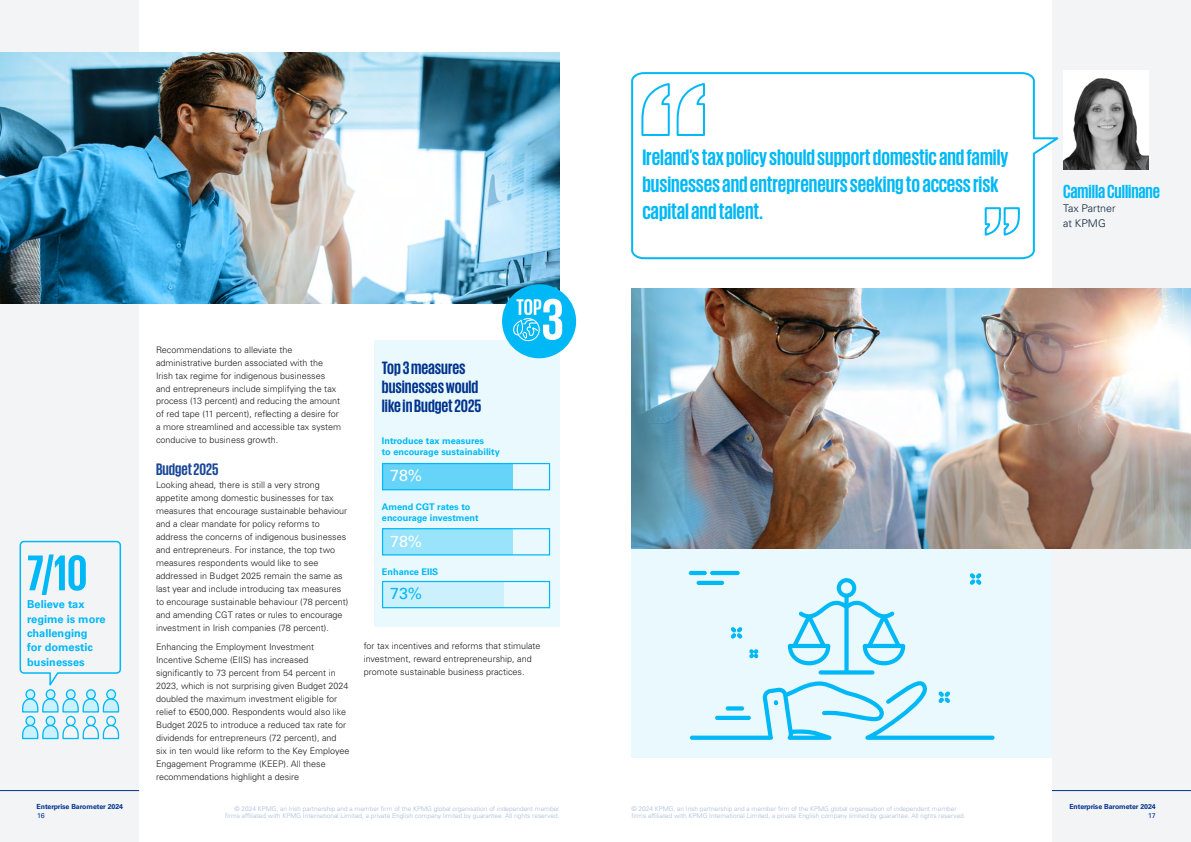
<style>
.page{position:relative;width:1191px;height:842px;background:#fff}
.page>*{position:absolute;margin:0;border:0;box-sizing:border-box;transform-origin:0 0}
.t1{font:700 51.3px "KPMG";color:#00b8f5}
.t2{font:700 22.9px/27px "KPMG";color:#00b8f5}
.t3{font:700 19.4px "KPMG";color:#00b8f5}
.t4{font:700 18.3px/18.9px "KPMG";color:#00338d}
.t5{font:700 17px "KPMG";color:#1a4798}
.t6{font:16px "Univers LT Std";color:#fff}
.t7{font:16px "Univers LT Std";color:#00b8f5}
.t8{font:700 11px/14.3px "Univers LT Std";color:#00b8f5}
.t9{font:300 10.6px/14.8px "Univers LT Std";color:#0c233c}
.t10{font:700 9.1px/11px "Univers LT Std";color:#00b8f5}
.t11{font:300 9px/13px "Univers LT Std";color:#1a1a1a}
.t12{font:700 7px "Univers LT Std";letter-spacing:-.01em;color:#00338d}
.t13{font:7px "Univers LT Std";color:#00338d}
.t14{font:300 6.5px/7px "Univers LT Std";color:#a6b8d7}
</style>
<div class="page">
<div style="left:1051px;top:0;width:140px;height:842px;background:#f3f4f5"></div>
<hr style="left:1051px;top:790px;width:140px;height:1px;background:#00338d">
<div style="left:0;top:0;width:139px;height:842px;background:#f3f4f5"></div>
<hr style="left:0;top:790px;width:139px;height:1px;background:#00338d">
<svg style="left:631px;top:71px;width:433px;height:189px"></svg>
<img style="left:1063px;top:71px;width:85px;height:98px">
<img style="left:0;top:52px;width:559px;height:251px">
<img style="left:631px;top:288px;width:560px;height:260px">
<div style="left:107px;top:690px;width:8px;height:9px;background:#c9f1ff;border-radius:50%"></div>
<div style="left:87px;top:690px;width:8px;height:9px;background:#c9f1ff;border-radius:50%"></div>
<div style="left:66px;top:690px;width:9px;height:9px;background:#c9f1ff;border-radius:50%"></div>
<div style="left:46px;top:690px;width:9px;height:9px;background:#c9f1ff;border-radius:50%"></div>
<div style="left:26px;top:690px;width:9px;height:9px;background:#c9f1ff;border-radius:50%"></div>
<div style="left:106px;top:689px;width:10px;height:10px;border:1px solid #00b8f5;border-radius:50%"></div>
<div style="left:86px;top:689px;width:10px;height:10px;border:1px solid #00b8f5;border-radius:50%"></div>
<div style="left:66px;top:689px;width:10px;height:10px;border:1px solid #00b8f5;border-radius:50%"></div>
<div style="left:46px;top:689px;width:10px;height:10px;border:1px solid #00b8f5;border-radius:50%"></div>
<div style="left:25px;top:689px;width:10px;height:10px;border:1px solid #00b8f5;border-radius:50%"></div>
<svg style="left:22px;top:699px;width:98px;height:41px"></svg>
<svg style="left:19px;top:540px;width:103px;height:150px"></svg>
<div style="left:374px;top:340px;width:185px;height:287px;background:#eaf9fe"></div>
<div style="left:382px;top:582px;width:122px;height:26px;background:#ccf1fd"></div>
<div style="left:382px;top:581px;width:168px;height:27px;border:1px solid #00b8f5"></div>
<div style="left:382px;top:529px;width:130px;height:26px;background:#99e3fb"></div>
<div style="left:382px;top:528px;width:168px;height:27px;border:1px solid #00b8f5"></div>
<div style="left:382px;top:464px;width:130px;height:26px;background:#66d4f9"></div>
<div style="left:382px;top:463px;width:168px;height:27px;border:1px solid #00b8f5"></div>
<div style="left:502px;top:284px;width:74px;height:74px;background:#00b8f5;border-radius:50%"></div>
<svg style="left:513px;top:299px;width:49px;height:42px"></svg>
<div style="left:631px;top:549px;width:420px;height:209px;background:#eaf9fe"></div>
<hr style="left:710px;top:571px;width:29px;height:4px;background:#00b8f5;border-radius:2px">
<hr style="left:689px;top:571px;width:18px;height:4px;background:#00b8f5;border-radius:2px">
<svg style="left:690px;top:573px;width:304px;height:167px"></svg>
<h1 class="t1" style="left:27px;top:547px;width:61px">7/10</h1>
<p class="t8" style="left:27px;top:597px;width:80px">Believe tax regime is more challenging<br>for domestic businesses</p>
<p class="t12" style="left:37px;top:802px;width:88px">Enterprise Barometer 2024</p>
<p class="t13" style="left:37px;top:812px;width:9px">16</p>
<p class="t11" style="left:156px;top:343px;width:187px">Recommendations to alleviate the administrative burden associated with the Irish tax regime for indigenous businesses and entrepreneurs include simplifying the tax process (13 percent) and reducing the amount of red tape (11 percent), reflecting a desire for a more streamlined and accessible tax system conducive to business growth.</p>
<h3 class="t5" style="left:156px;top:461px;width:64px">Budget 2025</h3>
<p class="t11" style="left:156px;top:478px;width:194px">Looking ahead, there is still a very strong appetite among domestic businesses for tax measures that encourage sustainable behaviour and a clear mandate for policy reforms to address the concerns of indigenous businesses and entrepreneurs. For instance, the top two measures respondents would like to see addressed in Budget 2025 remain the same as last year and include introducing tax measures to encourage sustainable behaviour (78 percent) and amending CGT rates or rules to encourage investment in Irish companies (78 percent).</p>
<p class="t11" style="left:156px;top:640px;width:195px">Enhancing the Employment Investment Incentive Scheme (EIIS) has increased significantly to 73 percent from 54 percent in 2023, which is not surprising given Budget 2024 doubled the maximum investment eligible for relief to €500,000. Respondents would also like Budget 2025 to introduce a reduced tax rate for dividends for entrepreneurs (72 percent), and six in ten would like reform to the Key Employee Engagement Programme (KEEP). All these recommendations highlight a desire</p>
<p class="t11" style="left:364px;top:640px;width:178px">for tax incentives and reforms that stimulate investment, reward entrepreneurship, and promote sustainable business practices.</p>
<h3 class="t4" style="left:382px;top:358px;width:101px">Top 3 measures businesses would like in Budget 2025</h3>
<p class="t10" style="left:382px;top:436px;width:119px">Introduce tax measures<br>to encourage sustainability</p>
<h3 class="t6" style="left:390px;top:466px;width:34px">78%</h3>
<p class="t10" style="left:382px;top:501px;width:98px">Amend CGT rates to encourage investment</p>
<h3 class="t6" style="left:390px;top:532px;width:34px">78%</h3>
<p class="t10" style="left:382px;top:566px;width:58px">Enhance EIIS</p>
<h3 class="t7" style="left:390px;top:584px;width:34px">73%</h3>
<p class="t14" style="left:225px;top:805px;width:336px;text-align:right">© 2024 KPMG, an Irish partnership and a member firm of the KPMG global organisation of independent member firms affiliated with KPMG International Limited, a private English company limited by guarantee. All rights reserved.</p>
<h2 class="t2" style="left:642px;top:143px;width:367px">Ireland’s tax policy should support domestic and family businesses and entrepreneurs seeking to access risk capital and talent.</h2>
<h3 class="t3" style="left:1063px;top:181px;width:98px">Camilla Cullinane</h3>
<p class="t9" style="left:1063px;top:201px;width:54px">Tax Partner at KPMG</p>
<p class="t14" style="left:631px;top:805px;width:336px">© 2024 KPMG, an Irish partnership and a member firm of the KPMG global organisation of independent member firms affiliated with KPMG International Limited, a private English company limited by guarantee. All rights reserved.</p>
<p class="t12" style="left:1069px;top:802px;width:88px">Enterprise Barometer 2024</p>
<p class="t13" style="left:1148px;top:812px;width:9px">17</p>
</div>
